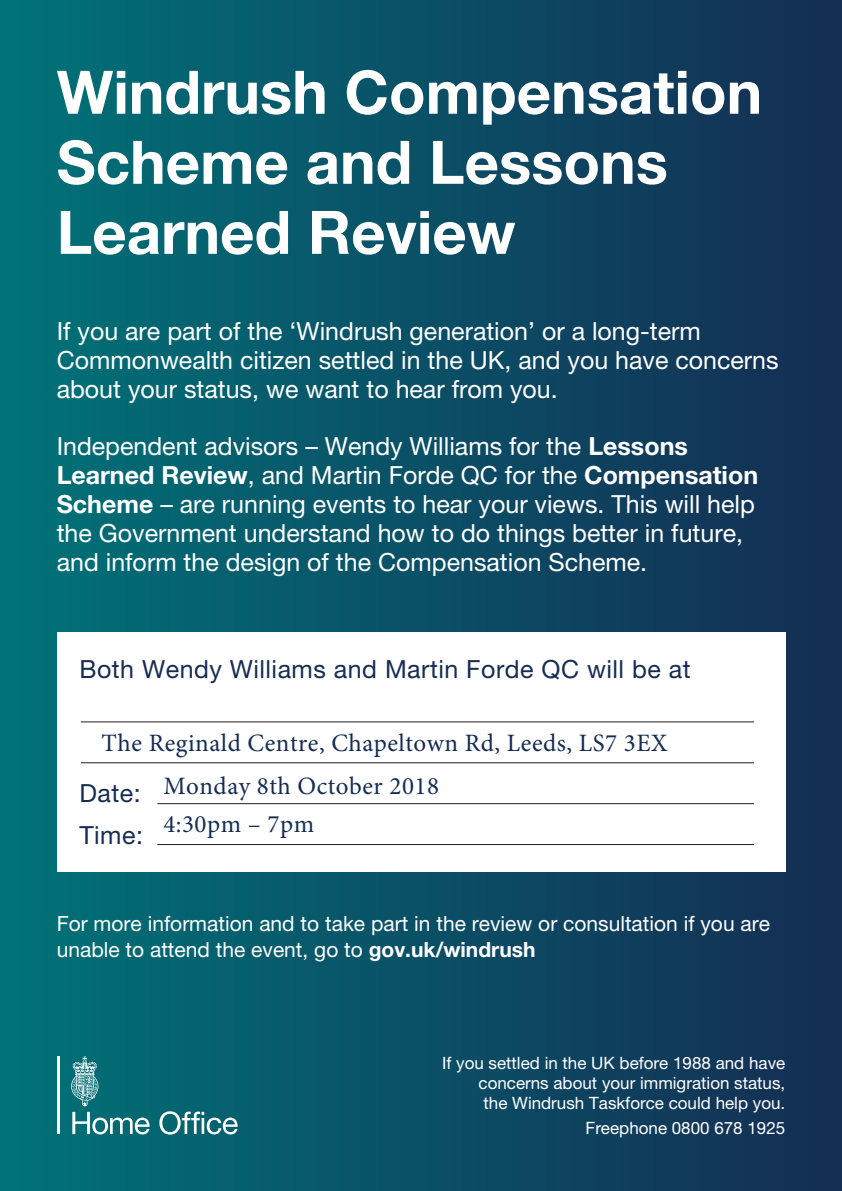
<style>
.page{position:relative;width:842px;height:1191px;background:#fff}
.page>*{position:absolute;margin:0;border:0;box-sizing:border-box;transform-origin:0 0}
.Hdr_45_5_54_Bold__8a{font:700 60px/70px "Helvetica Neue LT Pro";color:#fff}
.Intro_text_25_29_Rom{font:25px/29px "Helvetica Neue LT Pro";color:#fff}
.t1{font:25px/42.6px "Minion Pro";letter-spacing:.02em;color:#142c54}
.Body_Copy{font:25px "Helvetica Neue LT Pro";letter-spacing:.02em;color:#152c53}
.Intro_text_25_29_Rom-2{font:21px/26px "Helvetica Neue LT Pro";color:#fff}
.CTA_17_20_Roman__2af{font:17px/20px "Helvetica Neue LT Pro";color:#fff;text-align:justify}
.s1{font-weight:700}
</style>
<div class="page">
<div style="left:0;top:0;width:842px;height:1191px;background:linear-gradient(to right,#017379,#142d53)"></div>
<hr style="left:57px;top:1056px;width:2px;height:78px;background:#fff">
<svg style="left:159px;top:1111px;width:79px;height:23px"></svg>
<svg style="left:71px;top:1056px;width:79px;height:78px;background:#2c818a"></svg>
<div style="left:57px;top:632px;width:728px;height:240px;background:#fff"></div>
<hr style="left:81px;top:721px;width:673px;height:1px;background:#231f20">
<hr style="left:81px;top:762px;width:673px;height:1px;background:#231f20">
<hr style="left:157px;top:803px;width:597px;height:1px;background:#231f20">
<hr style="left:157px;top:844px;width:597px;height:1px;background:#231f20">
<p class="Hdr_45_5_54_Bold__8a" style="left:57px;top:56px;width:707px">Windrush Compensation<br>Scheme and Lessons<br>Learned Review</p>
<p class="Intro_text_25_29_Rom" style="left:57px;top:316px;width:723px">If you are part of the ‘Windrush generation’ or a long-term<br>Commonwealth citizen settled in the UK, and you have concerns about your status, we want to hear from you.</p>
<p class="Intro_text_25_29_Rom" style="left:57px;top:431px;width:703px">Independent advisors – Wendy Williams for the <span class="s1">Lessons Learned Review</span>, and Martin Forde QC for the <span class="s1">Compensation Scheme</span> – are running events to hear your views. This will help the Government understand how to do things better in future, and inform the design of the Compensation Scheme.</p>
<p class="Body_Copy" style="left:79px;top:654px;width:613px">Both Wendy Williams and Martin Forde QC will be at</p>
<p class="t1" style="left:163px;top:722px;width:505px;text-indent:-62px">The Reginald Centre, Chapeltown Rd, Leeds, LS7 3EX<br>Monday 8th October 2018</p>
<p class="t1" style="left:163px;top:803px;width:152px">4:30pm – 7pm</p>
<p class="Body_Copy" style="left:79px;top:778px;width:63px">Date:</p>
<p class="Body_Copy" style="left:79px;top:820px;width:65px">Time:</p>
<p class="Intro_text_25_29_Rom-2" style="left:57px;top:910px;width:715px">For more information and to take part in the review or consultation if you are unable to attend the event, go to <span class="s1">gov.uk/windrush</span></p>
<p class="CTA_17_20_Roman__2af" style="left:478px;top:1052px;width:308px;text-indent:-37px">If you settled in the UK before 1988 and have concerns about your immigration status, the Windrush Taskforce could help you.</p>
<p class="CTA_17_20_Roman__2af" style="left:586px;top:1118px;width:201px">Freephone 0800 678 1925</p>
</div>
